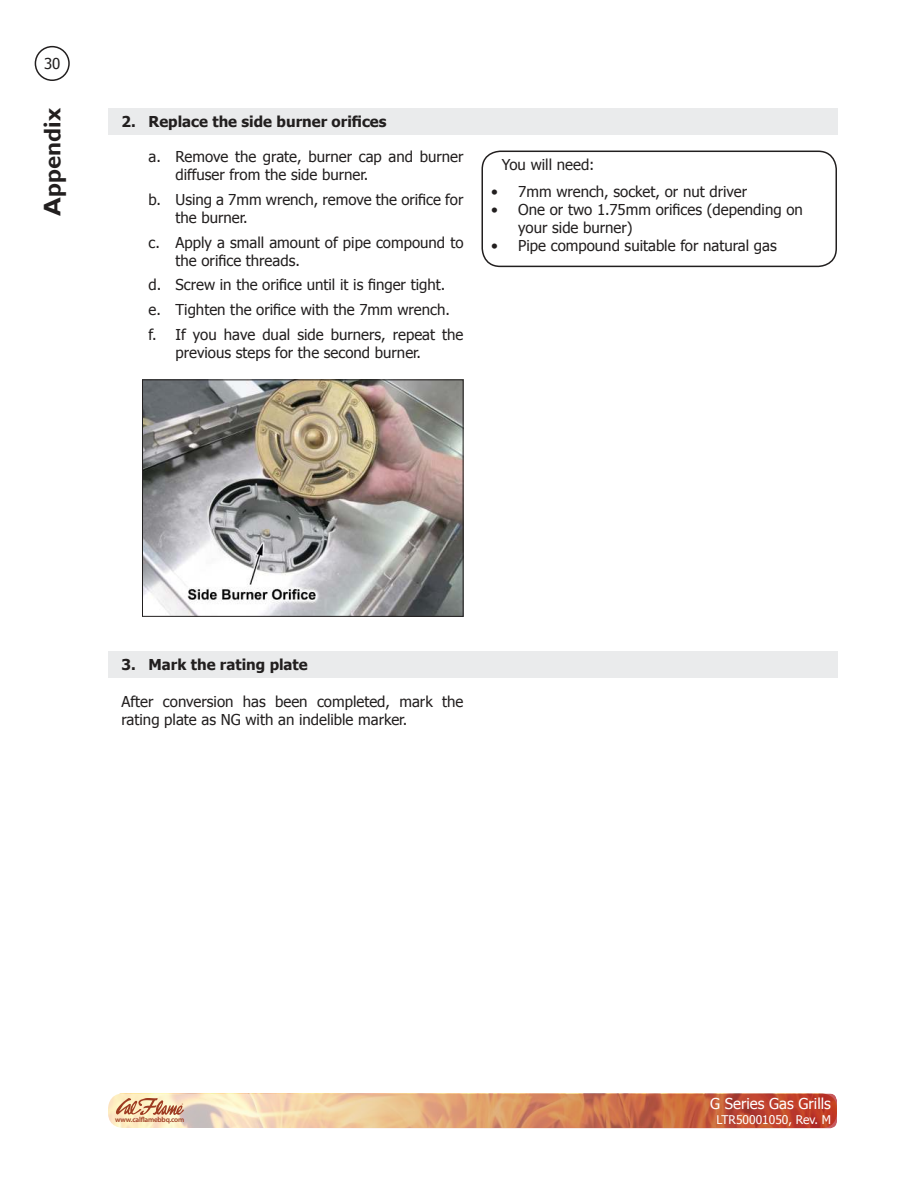
<style>
.page{position:relative;width:918px;height:1188px;background:#fff}
.page>*{position:absolute;margin:0;border:0;box-sizing:border-box;transform-origin:0 0}
.t1{font:700 24px "Gill Sans";color:#221f1f}
.t2{font:15px/18px "Tahoma";color:#221f1f}
.t3{font:700 15px "Tahoma";color:#221f1f}
.t4{font:15px "Tahoma";color:#fff}
.t5{font:12px "Tahoma";color:#fff}
.t6{font:600 7.35px "Myriad Pro";letter-spacing:-.03em;color:#9e3b21}
</style>
<div class="page">
<img style="left:108px;top:1093px;width:729px;height:35px;border-radius:7px">
<svg style="left:116px;top:1098px;width:68px;height:18px"></svg>
<div style="left:35px;top:46px;width:35px;height:35px;border:2px solid #221f1f;border-radius:50%"></div>
<div style="left:482px;top:151px;width:355px;height:116px;border:2px solid #221f1f;border-radius:18px"></div>
<img style="left:144px;top:381px;width:318px;height:234px">
<div style="left:142px;top:379px;width:322px;height:238px;border:1px solid #221f1f"></div>
<div style="left:108px;top:108px;width:729px;height:27px;background:#eaebec"></div>
<div style="left:108px;top:651px;width:729px;height:27px;background:#eaebec"></div>
<p class="t2" style="left:44px;top:54px;width:18px">30</p>
<h1 class="t1" style="left:43px;top:216px;width:109px;rotate:-90deg">Appendix</h1>
<p class="t3" style="left:122px;top:116px;width:267px">2 . Replace the side burner orifices</p>
<p class="t2" style="left:176px;top:149px;width:289px;text-indent:-27px">a. Remove the grate, burner cap and burner diffuser from the side burner.</p>
<p class="t2" style="left:176px;top:190px;width:289px;text-indent:-27px">b. Using a 7mm wrench, remove the orifice for the burner.</p>
<p class="t2" style="left:176px;top:234px;width:289px;text-indent:-27px">c. Apply a small amount of pipe compound to the orifice threads.</p>
<p class="t2" style="left:148px;top:274px;width:316px;line-height:24.8px">d. Screw in the orifice until it is finger tight.<br>e. Tighten the orifice with the 7mm wrench.<br>f. If you have dual side burners, repeat the</p>
<p class="t2" style="left:176px;top:343px;width:247px">previous steps for the second burner.</p>
<p class="t2" style="left:502px;top:155px;width:94px">You will need:</p>
<p class="t2" style="left:491px;top:184px;width:257px">• 7mm wrench, socket, or nut driver</p>
<p class="t2" style="left:518px;top:202px;width:286px;text-indent:-27px">• One or two 1.75mm orifices (depending on your side burner)</p>
<p class="t2" style="left:491px;top:238px;width:287px">• Pipe compound suitable for natural gas</p>
<p class="t3" style="left:122px;top:659px;width:188px">3 . Mark the rating plate</p>
<p class="t2" style="left:122px;top:692px;width:343px">After conversion has been completed, mark the rating plate as NG with an indelible marker.</p>
<p class="t6" style="left:115px;top:1117px;width:71px">www.calflamebbq.com</p>
<p class="t4" style="left:710px;top:1098px;width:122px">G Series Gas Grills</p>
<p class="t5" style="left:717px;top:1115px;width:116px">LTR50001050, Rev. M</p>
</div>
